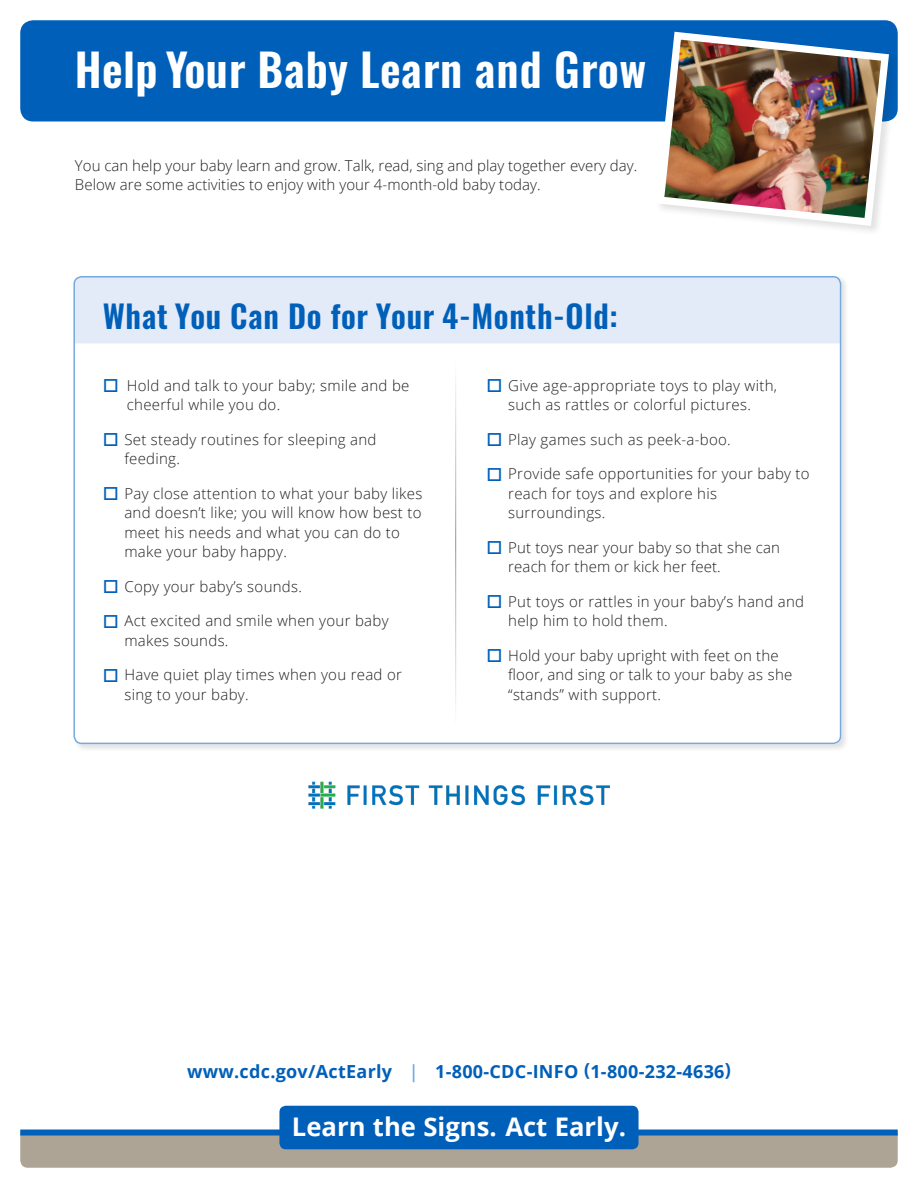
<style>
.page{position:relative;width:918px;height:1188px;background:#fff}
.page>*{position:absolute;margin:0;border:0;box-sizing:border-box;transform-origin:0 0}
.t1{font:600 45px "Oswald";letter-spacing:.005em;color:#fff}
.t2{font:600 31.5px "Oswald";letter-spacing:.02em;color:#005fb9}
.t3{font:700 25.65px "Open Sans";color:#fff}
.t4{font:700 18px "Open Sans";letter-spacing:.015em;color:#005fb9}
.t5{font:300 15px "Open Sans";letter-spacing:.02em;color:#231f20}
.t6{font:300 15px "Open Sans";color:#231f20}
.s1{color:#005fb9}
.s2{font-weight:600;color:#74aadd}
</style>
<div class="page">
<div style="left:73px;top:274px;width:776px;height:478px;background:#231f20;opacity:.13"></div>
<div style="left:75px;top:276px;width:766px;height:468px;background:#fff;border-radius:8px"></div>
<div style="left:75px;top:276px;width:766px;height:67px;background:#e4ebf8"></div>
<div style="left:73px;top:276px;width:768px;height:468px;border:2px solid #74aadd;border-radius:8px"></div>
<div style="left:20px;top:20px;width:878px;height:102px;background:#005fb9;border-radius:13px"></div>
<div style="left:655px;top:30px;width:244px;height:206px;background:#231f20;opacity:.13"></div>
<svg style="left:656px;top:32px;width:233px;height:194px"></svg>
<img style="left:664px;top:40px;width:217px;height:178px">
<div style="left:20px;top:1136px;width:878px;height:32px;background:#ada496"></div>
<div style="left:20px;top:1130px;width:878px;height:6px;background:#005fb9"></div>
<div style="left:279px;top:1106px;width:360px;height:43px;background:#005fb9;border-radius:6px"></div>
<img style="left:309px;top:781px;width:300px;height:28px">
<p class="t1" style="left:75px;top:46px;width:573px">Help Your Baby Learn and Grow</p>
<p class="t6" style="left:75px;top:155px;width:564px">You can help your baby learn and grow. Talk, read, sing and play together every day.</p>
<p class="t5" style="left:75px;top:175px;width:467px">Below are some activities to enjoy with your 4-month-old baby today.</p>
<p class="t2" style="left:103px;top:299px;width:516px">What You Can Do for Your 4-Month-Old:</p>
<p class="t5" style="left:103px;top:375px;width:308px"><span class="s1">□</span> Hold and talk to your baby; smile and be</p>
<p class="t5" style="left:127px;top:395px;width:155px">cheerful while you do.</p>
<p class="t5" style="left:103px;top:429px;width:275px"><span class="s1">□</span> Set steady routines for sleeping and</p>
<p class="t5" style="left:124px;top:449px;width:57px">feeding.</p>
<p class="t5" style="left:103px;top:483px;width:321px"><span class="s1">□</span> Pay close attention to what your baby likes</p>
<p class="t5" style="left:124px;top:503px;width:299px">and doesn’t like; you will know how best to</p>
<p class="t5" style="left:124px;top:522px;width:277px">meet his needs and what you can do to</p>
<p class="t5" style="left:124px;top:542px;width:164px">make your baby happy.</p>
<p class="t5" style="left:103px;top:576px;width:201px"><span class="s1">□</span> Copy your baby’s sounds.</p>
<p class="t5" style="left:103px;top:611px;width:287px"><span class="s1">□</span> Act excited and smile when your baby</p>
<p class="t5" style="left:124px;top:630px;width:106px">makes sounds.</p>
<p class="t5" style="left:103px;top:665px;width:301px"><span class="s1">□</span> Have quiet play times when you read or</p>
<p class="t5" style="left:124px;top:684px;width:126px">sing to your baby.</p>
<p class="t5" style="left:487px;top:375px;width:292px"><span class="s1">□</span> Give age-appropriate toys to play with,</p>
<p class="t5" style="left:508px;top:395px;width:244px">such as rattles or colorful pictures.</p>
<p class="t5" style="left:487px;top:429px;width:246px"><span class="s1">□</span> Play games such as peek-a-boo.</p>
<p class="t5" style="left:487px;top:464px;width:325px"><span class="s1">□</span> Provide safe opportunities for your baby to</p>
<p class="t5" style="left:508px;top:483px;width:210px">reach for toys and explore his</p>
<p class="t5" style="left:508px;top:503px;width:99px">surroundings.</p>
<p class="t5" style="left:487px;top:537px;width:295px"><span class="s1">□</span> Put toys near your baby so that she can</p>
<p class="t5" style="left:508px;top:557px;width:214px">reach for them or kick her feet.</p>
<p class="t5" style="left:487px;top:591px;width:319px"><span class="s1">□</span> Put toys or rattles in your baby’s hand and</p>
<p class="t5" style="left:508px;top:611px;width:161px">help him to hold them.</p>
<p class="t5" style="left:487px;top:645px;width:294px"><span class="s1">□</span> Hold your baby upright with feet on the</p>
<p class="t5" style="left:508px;top:665px;width:286px">floor, and sing or talk to your baby as she</p>
<p class="t5" style="left:508px;top:684px;width:154px">“stands” with support.</p>
<p class="t4" style="left:187px;top:1059px;width:545px">www.cdc.gov/ActEarly <span class="s2">|</span> 1-800-CDC-INFO (1-800-232-4636)</p>
<p class="t3" style="left:292px;top:1108px;width:336px">Learn the Signs. Act Early.</p>
</div>
